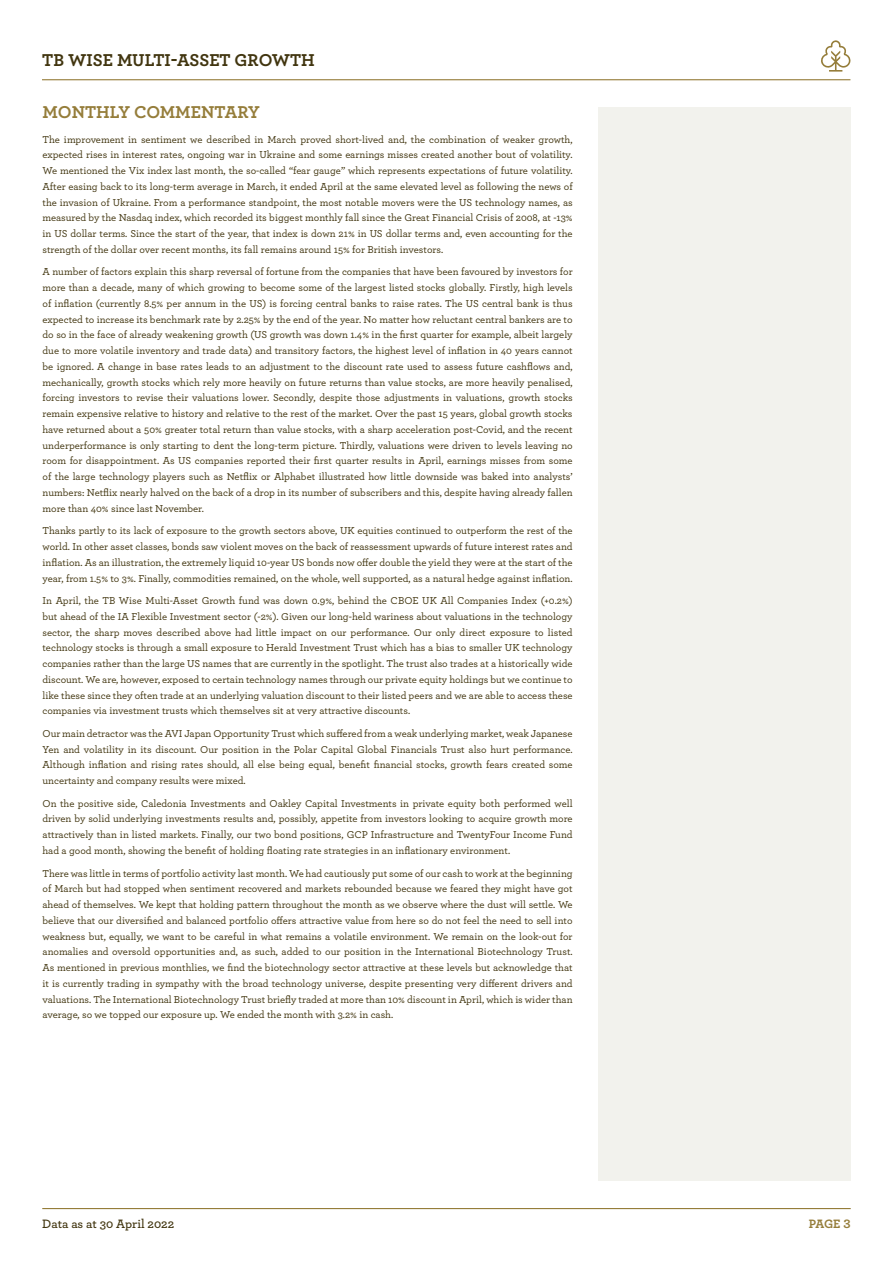
<style>
.page{position:relative;width:893px;height:1263px;background:#fff}
.page>*{position:absolute;margin:0;border:0;box-sizing:border-box;transform-origin:0 0}
.t1{font:700 18px "Archer";color:#41350f}
.t2{font:700 18px "Archer";color:#957d3a}
.t3{font:600 12.75px "Archer";color:#41350f}
.t4{font:700 12.75px "Archer";color:#957d3a}
.t5{font:500 10.5px/15.8px "Archer";color:#41350f;text-align:justify}
</style>
<div class="page">
<div style="left:598px;top:108px;width:252px;height:1073px;background:#f2f2ed"></div>
<hr style="left:42px;top:79px;width:808px;height:1px;background:#957d3a">
<hr style="left:42px;top:1208px;width:809px;height:1px;background:#957d3a">
<svg style="left:821px;top:40px;width:30px;height:32px"></svg>
<h1 class="t1" style="left:42px;top:46px;width:274px">TB WISE MULTI-ASSET GROWTH</h1>
<h1 class="t2" style="left:43px;top:98px;width:219px">MONTHLY COMMENTARY</h1>
<p class="t5" style="left:43px;top:131px;width:532px">The improvement in sentiment we described in March proved short-lived and, the combination of weaker growth, expected rises in interest rates, ongoing war in Ukraine and some earnings misses created another bout of volatility.<br>We mentioned the Vix index last month, the so-called “fear gauge” which represents expectations of future volatility.<br>After easing back to its long-term average in March, it ended April at the same elevated level as following the news of the invasion of Ukraine. From a performance standpoint, the most notable movers were the US technology names, as measured by the Nasdaq index, which recorded its biggest monthly fall since the Great Financial Crisis of 2008, at -13% in US dollar terms. Since the start of the year, that index is down 21% in US dollar terms and, even accounting for the strength of the dollar over recent months, its fall remains around 15% for British investors.</p>
<p class="t5" style="left:43px;top:263px;width:532px">A number of factors explain this sharp reversal of fortune from the companies that have been favoured by investors for more than a decade, many of which growing to become some of the largest listed stocks globally. Firstly, high levels of inflation (currently 8.5% per annum in the US) is forcing central banks to raise rates. The US central bank is thus expected to increase its benchmark rate by 2.25% by the end of the year. No matter how reluctant central bankers are to do so in the face of already weakening growth (US growth was down 1.4% in the first quarter for example, albeit largely due to more volatile inventory and trade data) and transitory factors, the highest level of inflation in 40 years cannot be ignored. A change in base rates leads to an adjustment to the discount rate used to assess future cashflows and, mechanically, growth stocks which rely more heavily on future returns than value stocks, are more heavily penalised, forcing investors to revise their valuations lower. Secondly, despite those adjustments in valuations, growth stocks remain expensive relative to history and relative to the rest of the market. Over the past 15 years, global growth stocks have returned about a 50% greater total return than value stocks, with a sharp acceleration post-Covid, and the recent underperformance is only starting to dent the long-term picture. Thirdly, valuations were driven to levels leaving no room for disappointment. As US companies reported their first quarter results in April, earnings misses from some of the large technology players such as Netflix or Alphabet illustrated how little downside was baked into analysts’ numbers: Netflix nearly halved on the back of a drop in its number of subscribers and this, despite having already fallen more than 40% since last November.</p>
<p class="t5" style="left:43px;top:522px;width:532px">Thanks partly to its lack of exposure to the growth sectors above, UK equities continued to outperform the rest of the world. In other asset classes, bonds saw violent moves on the back of reassessment upwards of future interest rates and inflation. As an illustration, the extremely liquid 10-year US bonds now offer double the yield they were at the start of the year, from 1.5% to 3%. Finally, commodities remained, on the whole, well supported, as a natural hedge against inflation.</p>
<p class="t5" style="left:43px;top:592px;width:532px">In April, the TB Wise Multi-Asset Growth fund was down 0.9%, behind the CBOE UK All Companies Index (+0.2%) but ahead of the IA Flexible Investment sector (-2%). Given our long-held wariness about valuations in the technology sector, the sharp moves described above had little impact on our performance. Our only direct exposure to listed technology stocks is through a small exposure to Herald Investment Trust which has a bias to smaller UK technology companies rather than the large US names that are currently in the spotlight. The trust also trades at a historically wide discount. We are, however, exposed to certain technology names through our private equity holdings but we continue to like these since they often trade at an underlying valuation discount to their listed peers and we are able to access these companies via investment trusts which themselves sit at very attractive discounts.</p>
<p class="t5" style="left:43px;top:725px;width:532px">Our main detractor was the AVI Japan Opportunity Trust which suffered from a weak underlying market, weak Japanese Yen and volatility in its discount. Our position in the Polar Capital Global Financials Trust also hurt performance.<br>Although inflation and rising rates should, all else being equal, benefit financial stocks, growth fears created some uncertainty and company results were mixed.</p>
<p class="t5" style="left:43px;top:795px;width:532px">On the positive side, Caledonia Investments and Oakley Capital Investments in private equity both performed well driven by solid underlying investments results and, possibly, appetite from investors looking to acquire growth more attractively than in listed markets. Finally, our two bond positions, GCP Infrastructure and TwentyFour Income Fund had a good month, showing the benefit of holding floating rate strategies in an inflationary environment.</p>
<p class="t5" style="left:43px;top:865px;width:532px">There was little in terms of portfolio activity last month. We had cautiously put some of our cash to work at the beginning of March but had stopped when sentiment recovered and markets rebounded because we feared they might have got ahead of themselves. We kept that holding pattern throughout the month as we observe where the dust will settle. We believe that our diversified and balanced portfolio offers attractive value from here so do not feel the need to sell into weakness but, equally, we want to be careful in what remains a volatile environment. We remain on the look-out for anomalies and oversold opportunities and, as such, added to our position in the International Biotechnology Trust.<br>As mentioned in previous monthlies, we find the biotechnology sector attractive at these levels but acknowledge that it is currently trading in sympathy with the broad technology universe, despite presenting very different drivers and valuations. The International Biotechnology Trust briefly traded at more than 10% discount in April, which is wider than average, so we topped our exposure up. We ended the month with 3.2% in cash.</p>
<p class="t3" style="left:42px;top:1214px;width:134px">Data as at 30 April 2022</p>
<p class="t4" style="left:809px;top:1214px;width:44px">PAGE 3</p>
</div>
